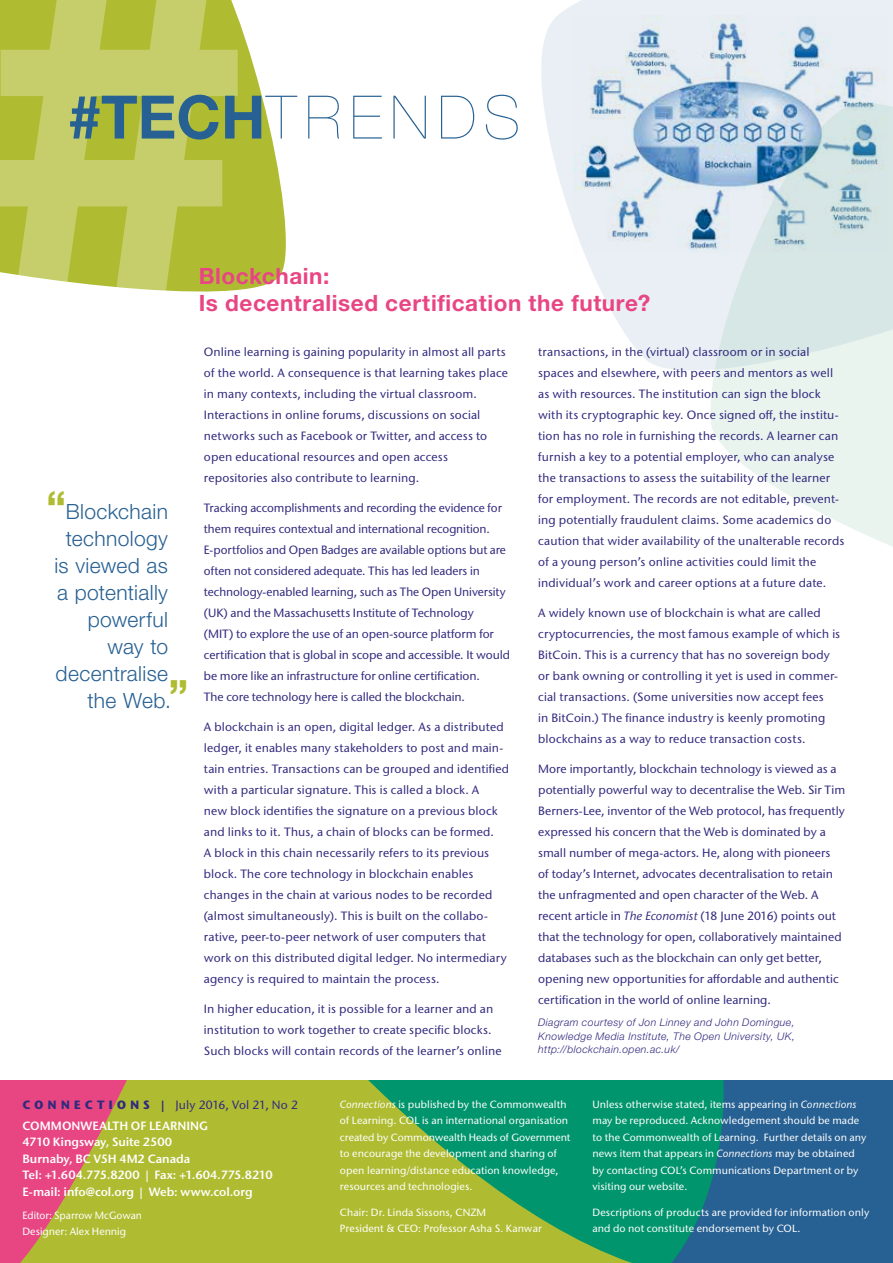
<style>
.page{position:relative;width:893px;height:1263px;background:#fff}
.page>*{position:absolute;margin:0;border:0;box-sizing:border-box;transform-origin:0 0}
.t1{font:700 515.25px "Helvetica Neue LT Std";color:#fff}
.t2{font:200 60px "Helvetica Neue LT Std";letter-spacing:.14em;color:#276092}
.t3{font:700 22.5px/27px "Helvetica Neue LT Std";letter-spacing:.025em;color:#e84683}
.t4{font:300 21px "Helvetica Neue LT Std";letter-spacing:.015em;color:#276092}
.t5{font:500 12px/21px "Stone Sans ITC Std";letter-spacing:.01em;color:#322a7e}
.t6{font:600 12px/16.5px "Stone Sans ITC Std";letter-spacing:-.005em;color:#fff}
.t7{font:500 10.5px/16.5px "Stone Sans ITC Std";letter-spacing:.005em;color:#fff}
.t8{font:italic 300 10.5px/13.5px "Helvetica Neue LT Std";letter-spacing:.04em;color:#322a7e;text-align:justify}
.s1{font-weight:700}
.s2{font-weight:800;font-size:39px;color:#afbc32}
.s3{font-style:italic}
.s4{font-weight:700;color:#322a7e}
.s5{font-weight:500;color:#322a7e}
</style>
<div class="page">
<svg style="left:541px;top:0;width:352px;height:370px;fill:#e8eef3"></svg>
<svg style="left:702px;top:95px;width:191px;height:452px;background:#d7e6e9"></svg>
<div style="left:649px;top:837px;width:244px;height:426px;background:#276092"></div>
<svg style="left:710px;top:1079px;width:70px;height:107px"></svg>
<svg style="left:0;top:1079px;width:710px;height:184px;background:#7da24f"></svg>
<div style="left:0;top:809px;width:893px;height:270px;background:#fff"></div>
<svg style="left:0;top:0;width:286px;height:292px;background:#b5c143"></svg>
<h1 class="t1" style="left:-32px;top:-194px;width:288px">#</h1>
<h2 class="t2" style="left:68px;top:83px;width:454px"><span class="s1">#TECH</span>TRENDS</h2>
<h3 class="t3" style="left:199px;top:262px;width:453px">Blockchain:<br>Is decentralised certification the future?</h3>
<h3 class="t4" style="left:47px;top:498px;width:123px"><span class="s2">“</span>Blockchain</h3>
<h3 class="t4" style="left:66px;top:525px;width:104px">technology</h3>
<h3 class="t4" style="left:54px;top:552px;width:115px">is viewed as</h3>
<h3 class="t4" style="left:57px;top:579px;width:112px">a potentially</h3>
<h3 class="t4" style="left:88px;top:606px;width:82px">powerful</h3>
<h3 class="t4" style="left:107px;top:633px;width:62px">way to</h3>
<h3 class="t4" style="left:56px;top:660px;width:114px">decentralise</h3>
<h3 class="t4" style="left:88px;top:687px;width:102px">the Web.<span class="s2">”</span></h3>
<p class="t5" style="left:204px;top:341px;width:305px">Online learning is gaining popularity in almost all parts of the world. A consequence is that learning takes place in many contexts, including the virtual classroom.<br>Interactions in online forums, discussions on social networks such as Facebook or Twitter, and access to open educational resources and open access repositories also contribute to learning.</p>
<p class="t5" style="left:204px;top:497px;width:308px">Tracking accomplishments and recording the evidence for them requires contextual and international recognition.<br>E-portfolios and Open Badges are available options but are often not considered adequate. This has led leaders in technology-enabled learning, such as The Open University (UK) and the Massachusetts Institute of Technology<br>(MIT) to explore the use of an open-source platform for certification that is global in scope and accessible. It would be more like an infrastructure for online certification.<br>The core technology here is called the blockchain.</p>
<p class="t5" style="left:204px;top:716px;width:307px">A blockchain is an open, digital ledger. As a distributed ledger, it enables many stakeholders to post and main&shy;tain entries. Transactions can be grouped and identified with a particular signature. This is called a block. A<br>new block identifies the signature on a previous block and links to it. Thus, a chain of blocks can be formed.<br>A block in this chain necessarily refers to its previous block. The core technology in blockchain enables changes in the chain at various nodes to be recorded (almost simultaneously). This is built on the collabo&shy;rative, peer-to-peer network of user computers that work on this distributed digital ledger. No intermediary agency is required to maintain the process.</p>
<p class="t5" style="left:204px;top:998px;width:299px">In higher education, it is possible for a learner and an institution to work together to create specific blocks.<br>Such blocks will contain records of the learner’s online</p>
<p class="t5" style="left:538px;top:341px;width:308px">transactions, in the (virtual) classroom or in social spaces and elsewhere, with peers and mentors as well as with resources. The institution can sign the block with its cryptographic key. Once signed off, the institu&shy;tion has no role in furnishing the records. A learner can furnish a key to a potential employer, who can analyse the transactions to assess the suitability of the learner for employment. The records are not editable, prevent&shy;ing potentially fraudulent claims. Some academics do caution that wider availability of the unalterable records of a young person’s online activities could limit the individual’s work and career options at a future date.</p>
<p class="t5" style="left:538px;top:602px;width:304px">A widely known use of blockchain is what are called cryptocurrencies, the most famous example of which is BitCoin. This is a currency that has no sovereign body or bank owning or controlling it yet is used in commer&shy;cial transactions. (Some universities now accept fees<br>in BitCoin.) The finance industry is keenly promoting blockchains as a way to reduce transaction costs.</p>
<p class="t5" style="left:538px;top:758px;width:308px">More importantly, blockchain technology is viewed as a potentially powerful way to decentralise the Web. Sir Tim Berners-Lee, inventor of the Web protocol, has frequently expressed his concern that the Web is dominated by a small number of mega-actors. He, along with pioneers<br>of today’s Internet, advocates decentralisation to retain the unfragmented and open character of the Web. A recent article in <span class="s3">The Economist</span> (18 June 2016) points out that the technology for open, collaboratively maintained databases such as the blockchain can only get better, opening new opportunities for affordable and authentic certification in the world of online learning.</p>
<p class="t8" style="left:538px;top:1015px;width:258px">Diagram courtesy of Jon Linney and John Domingue, Knowledge Media Institute, The Open University, UK, http://blockchain.open.ac.uk/</p>
<p class="t6" style="left:22px;top:1094px;width:277px;line-height:20.9px"><span class="s4">C O N N E C T I O N S |</span> <span class="s5">July 2016, Vol 21, No 2<br></span>COMMONWEALTH OF LEARNING</p>
<p class="t6" style="left:22px;top:1133px;width:252px">4710 Kingsway, Suite 2500<br>Burnaby, BC V5H 4M2 Canada<br>Tel: +1.604.775.8200 | Fax: +1.604.775.8210<br>E-mail: info@col.org | Web: www.col.org</p>
<p class="t7" style="left:22px;top:1207px;width:121px">Editor: Sparrow McGowan<br>Designer: Alex Hennig</p>
<p class="t7" style="left:340px;top:1096px;width:232px"><span class="s3">Connections</span> is published by the Commonwealth of Learning. COL is an international organisation created by Commonwealth Heads of Government to encourage the development and sharing of open learning/distance education knowledge, resources and technologies.</p>
<p class="t7" style="left:340px;top:1203px;width:203px">Chair: Dr. Linda Sissons, CNZM<br>President &amp; CEO: Professor Asha S. Kanwar</p>
<p class="t7" style="left:592px;top:1095px;width:276px">Unless otherwise stated, items appearing in <span class="s3">Connections </span>may be reproduced. Acknowledgement should be made to the Commonwealth of Learning. Further details on any news item that appears in <span class="s3">Connections</span> may be obtained by contacting COL’s Communications Department or by visiting our website.</p>
<p class="t7" style="left:592px;top:1203px;width:278px">Descriptions of products are provided for information only and do not constitute endorsement by COL.</p>
</div>
